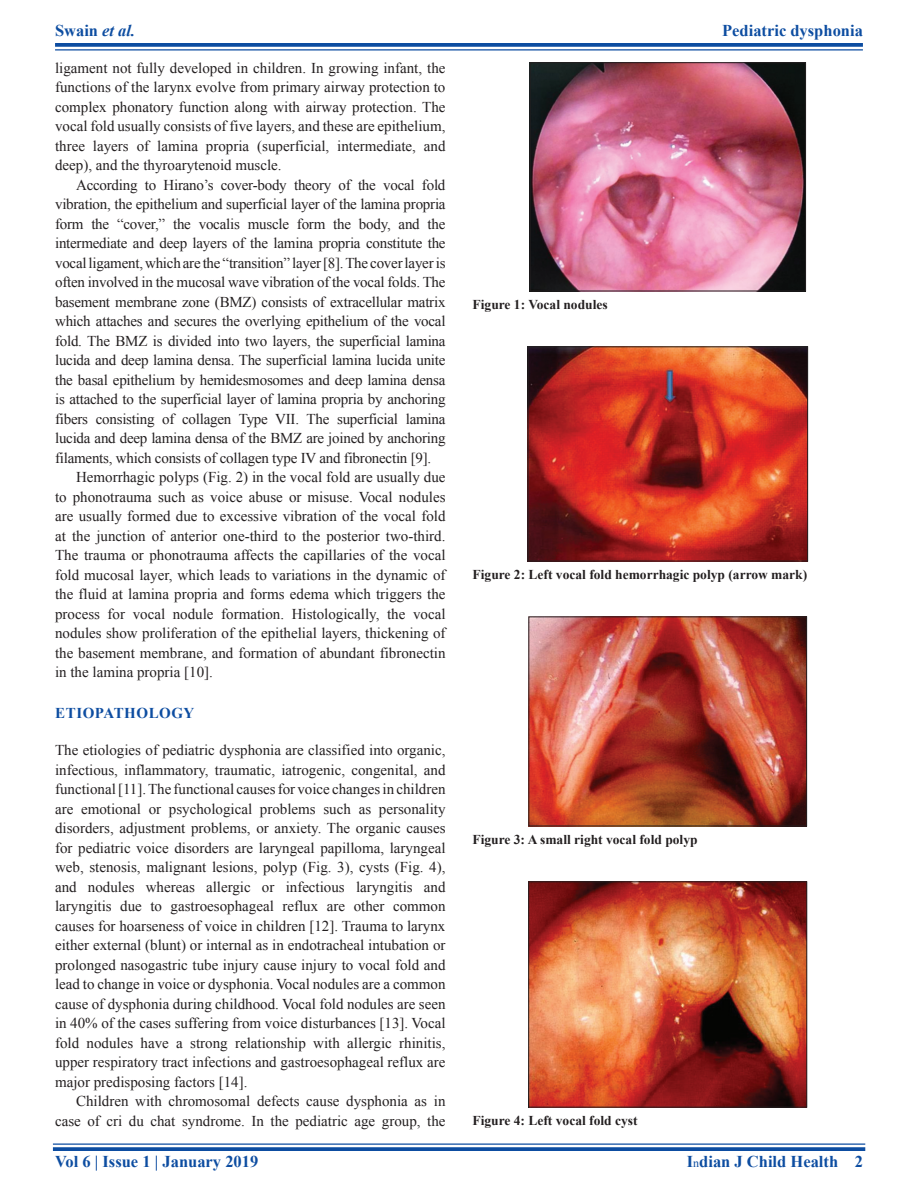
<style>
.page{position:relative;width:918px;height:1188px;background:#fff}
.page>*{position:absolute;margin:0;border:0;box-sizing:border-box;transform-origin:0 0}
.RF{font:700 16.5px "Times New Roman";color:#0d4da1}
.TX{font:15px/19.5px "Times New Roman";color:#231f20;text-align:justify}
.TXFL{font:15px/19.5px "Times New Roman";color:#231f20;text-align:justify}
.t1{font:700 15px "Times New Roman";letter-spacing:.035em;color:#0d4da1}
.FGC{font:700 13.5px "Times New Roman";color:#231f20}
.s1{font-style:italic}
.s2{font-weight:400;font-size:12px}
</style>
<div class="page">
<svg style="left:55px;top:43px;width:808px;height:4px;background:#1b57a6"></svg>
<hr style="left:55px;top:49px;width:808px;height:2px;background:#0d4da1">
<hr style="left:53px;top:1143px;width:812px;height:2px;background:#0d4da1">
<svg style="left:53px;top:1147px;width:812px;height:4px;background:#1b57a6"></svg>
<img style="left:532px;top:65px;width:272px;height:224px">
<div style="left:530px;top:63px;width:276px;height:228px;border:1px solid #231f20"></div>
<img style="left:530px;top:349px;width:276px;height:210px">
<div style="left:528px;top:347px;width:280px;height:214px;border:1px solid #231f20"></div>
<img style="left:531px;top:619px;width:274px;height:205px">
<div style="left:529px;top:617px;width:278px;height:209px;border:1px solid #231f20"></div>
<img style="left:530px;top:884px;width:275px;height:221px">
<div style="left:528px;top:882px;width:279px;height:225px;border:1px solid #231f20"></div>
<p class="RF" style="left:55px;top:18px;width:82px">Swain <span class="s1">et al.</span></p>
<p class="RF" style="left:722px;top:18px;width:142px">Pediatric dysphonia</p>
<p class="TX" style="left:55px;top:58px;width:392px">ligament not fully developed in children. In growing infant, the functions of the larynx evolve from primary airway protection to complex phonatory function along with airway protection. The vocal fold usually consists of five layers, and these are epithelium, three layers of lamina propria (superficial, intermediate, and deep), and the thyroarytenoid muscle.</p>
<p class="TX" style="left:55px;top:175px;width:392px;text-indent:21px">According to Hirano’s cover-body theory of the vocal fold vibration, the epithelium and superficial layer of the lamina propria form the “cover,” the vocalis muscle form the body, and the intermediate and deep layers of the lamina propria constitute the vocal ligament, which are the “transition” layer[8]. The cover layer is often involved in the mucosal wave vibration of the vocal folds. The basement membrane zone (BMZ) consists of extracellular matrix which attaches and secures the overlying epithelium of the vocal fold. The BMZ is divided into two layers, the superficial lamina lucida and deep lamina densa. The superficial lamina lucida unite the basal epithelium by hemidesmosomes and deep lamina densa is attached to the superficial layer of lamina propria by anchoring fibers consisting of collagen Type VII. The superficial lamina lucida and deep lamina densa of the BMZ are joined by anchoring filaments, which consists of collagen type IV and fibronectin [9].</p>
<p class="TX" style="left:55px;top:467px;width:392px;text-indent:21px">Hemorrhagic polyps (Fig. 2) in the vocal fold are usually due to phonotrauma such as voice abuse or misuse. Vocal nodules are usually formed due to excessive vibration of the vocal fold at the junction of anterior one-third to the posterior two-third.<br>The trauma or phonotrauma affects the capillaries of the vocal fold mucosal layer, which leads to variations in the dynamic of the fluid at lamina propria and forms edema which triggers the process for vocal nodule formation. Histologically, the vocal nodules show proliferation of the epithelial layers, thickening of the basement membrane, and formation of abundant fibronectin in the lamina propria [10].</p>
<h1 class="t1" style="left:55px;top:702px;width:141px">ETIOPATHOLOGY</h1>
<p class="TXFL" style="left:55px;top:740px;width:392px">The etiologies of pediatric dysphonia are classified into organic, infectious, inflammatory, traumatic, iatrogenic, congenital, and functional [11]. The functional causes for voice changes in children are emotional or psychological problems such as personality disorders, adjustment problems, or anxiety. The organic causes for pediatric voice disorders are laryngeal papilloma, laryngeal web, stenosis, malignant lesions, polyp (Fig. 3), cysts (Fig. 4), and nodules whereas allergic or infectious laryngitis and laryngitis due to gastroesophageal reflux are other common causes for hoarseness of voice in children [12]. Trauma to larynx either external (blunt) or internal as in endotracheal intubation or prolonged nasogastric tube injury cause injury to vocal fold and lead to change in voice or dysphonia. Vocal nodules are a common cause of dysphonia during childhood. Vocal fold nodules are seen in 40% of the cases suffering from voice disturbances [13]. Vocal fold nodules have a strong relationship with allergic rhinitis, upper respiratory tract infections and gastroesophageal reflux are major predisposing factors [14].</p>
<p class="TX" style="left:55px;top:1091px;width:392px;text-align:right">Children with chromosomal defects cause dysphonia as in case of cri du chat syndrome. In the pediatric age group, the</p>
<p class="FGC" style="left:473px;top:295px;width:137px">Figure 1: Vocal nodules</p>
<p class="FGC" style="left:473px;top:565px;width:336px">Figure 2: Left vocal fold hemorrhagic polyp (arrow mark)</p>
<p class="FGC" style="left:472px;top:830px;width:227px">Figure 3: A small right vocal fold polyp</p>
<p class="FGC" style="left:472px;top:1111px;width:167px">Figure 4: Left vocal fold cyst</p>
<p class="RF" style="left:55px;top:1150px;width:205px">Vol 6 | Issue 1 | January 2019</p>
<p class="RF" style="left:687px;top:1150px;width:178px">I<span class="s2">n</span>dian J Child Health 2</p>
</div>
